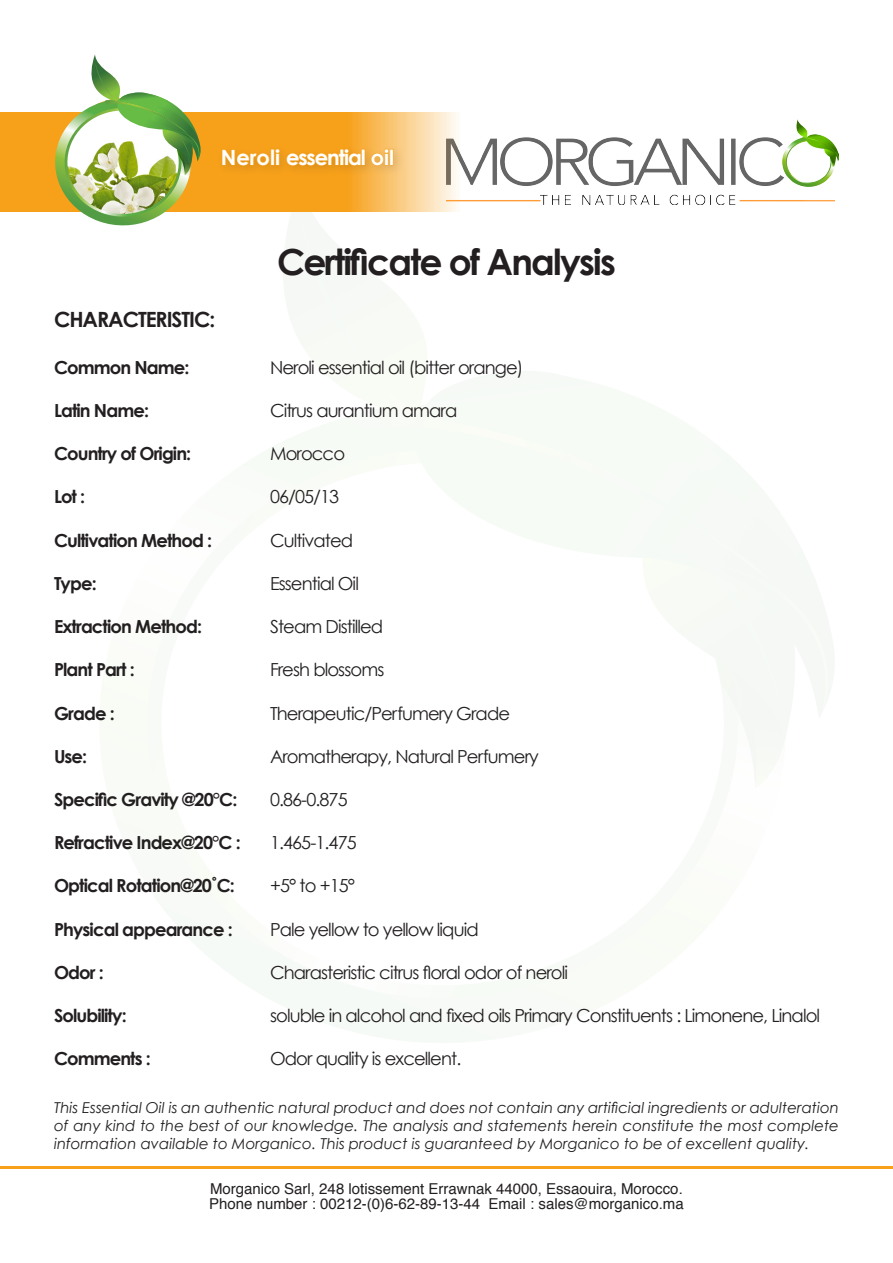
<style>
.page{position:relative;width:893px;height:1263px;background:#fff}
.page>*{position:absolute;margin:0;border:0;box-sizing:border-box;transform-origin:0 0}
.t1{font:700 36px "Century Gothic";letter-spacing:-.05em;color:#231f20}
.t2{font:700 21px "Century Gothic";letter-spacing:-.05em;color:#fff}
.t3{font:700 21px "Century Gothic";letter-spacing:-.05em;color:#231f20}
.t4{font:18px "Century Gothic";letter-spacing:-.05em;color:#231f20}
.t5{font:700 18px "Century Gothic";letter-spacing:-.05em;color:#231f20}
.t6{font:italic 15px/18px "Century Gothic";color:#231f20;text-align:justify}
.t7{font:15px "Helvetica";color:#231f20}
</style>
<div class="page">
<svg style="left:262px;top:211px;width:189px;height:1px"></svg>
<img style="left:459px;top:120px;width:380px;height:84px">
<svg style="left:0;top:112px;width:459px;height:99px;background:#f6b246"></svg>
<div style="left:217px;top:144px;width:188px;height:33px;background:#231f20;opacity:.15"></div>
<svg style="left:222px;top:148px;width:58px;height:18px"></svg>
<svg style="left:286px;top:148px;width:75px;height:18px"></svg>
<div style="left:362px;top:149px;width:3px;height:16px;border:1px solid #f7a11a"></div>
<svg style="left:371px;top:148px;width:18px;height:18px"></svg>
<div style="left:390px;top:149px;width:3px;height:16px;border:1px solid #f7a11a"></div>
<svg style="left:46px;top:54px;width:155px;height:172px"></svg>
<hr style="left:0;top:1166px;width:893px;height:2px;background:#f7a11a">
<p class="t2" style="left:221px;top:144px;width:175px">Neroli essential oil</p>
<p class="t1" style="left:277px;top:239px;width:340px">Certificate of Analysis</p>
<p class="t3" style="left:54px;top:306px;width:163px">CHARACTERISTIC:</p>
<p class="t5" style="left:54px;top:356px;width:137px">Common Name:</p>
<p class="t4" style="left:270px;top:356px;width:255px">Neroli essential oil (bitter orange)</p>
<p class="t5" style="left:54px;top:399px;width:97px">Latin Name:</p>
<p class="t4" style="left:270px;top:400px;width:189px">Citrus aurantium amara</p>
<p class="t5" style="left:54px;top:442px;width:139px">Country of Origin:</p>
<p class="t4" style="left:270px;top:443px;width:77px">Morocco</p>
<p class="t5" style="left:54px;top:486px;width:33px">Lot :</p>
<p class="t4" style="left:270px;top:486px;width:71px">06/05/13</p>
<p class="t5" style="left:54px;top:529px;width:160px">Cultivation Method :</p>
<p class="t4" style="left:270px;top:529px;width:85px">Cultivated</p>
<p class="t5" style="left:54px;top:572px;width:44px">Type:</p>
<p class="t4" style="left:270px;top:572px;width:90px">Essential Oil</p>
<p class="t5" style="left:54px;top:615px;width:150px">Extraction Method:</p>
<p class="t4" style="left:270px;top:616px;width:115px">Steam Distilled</p>
<p class="t5" style="left:54px;top:658px;width:82px">Plant Part :</p>
<p class="t4" style="left:270px;top:659px;width:116px">Fresh blossoms</p>
<p class="t5" style="left:54px;top:702px;width:62px">Grade :</p>
<p class="t4" style="left:270px;top:702px;width:242px">Therapeutic/Perfumery Grade</p>
<p class="t5" style="left:54px;top:745px;width:35px">Use:</p>
<p class="t4" style="left:270px;top:745px;width:270px">Aromatherapy, Natural Perfumery</p>
<p class="t5" style="left:54px;top:788px;width:185px">Specific Gravity @20°C:</p>
<p class="t4" style="left:270px;top:788px;width:79px">0.86-0.875</p>
<p class="t5" style="left:54px;top:831px;width:188px">Refractive Index@20°C :</p>
<p class="t4" style="left:270px;top:832px;width:88px">1.465-1.475</p>
<p class="t5" style="left:54px;top:874px;width:182px">Optical Rotation@20˚C:</p>
<p class="t4" style="left:270px;top:875px;width:86px">+5° to +15°</p>
<p class="t5" style="left:54px;top:918px;width:180px">Physical appearance :</p>
<p class="t4" style="left:270px;top:918px;width:210px">Pale yellow to yellow liquid</p>
<p class="t5" style="left:54px;top:961px;width:51px">Odor :</p>
<p class="t4" style="left:270px;top:961px;width:300px">Charasteristic citrus floral odor of neroli</p>
<p class="t5" style="left:54px;top:1004px;width:74px">Solubility:</p>
<p class="t4" style="left:270px;top:1004px;width:552px">soluble in alcohol and fixed oils Primary Constituents : Limonene, Linalol</p>
<p class="t5" style="left:54px;top:1047px;width:99px">Comments :</p>
<p class="t4" style="left:270px;top:1048px;width:193px">Odor quality is excellent.</p>
<p class="t6" style="left:54px;top:1098px;width:786px">This Essential Oil is an authentic natural product and does not contain any artificial ingredients or adulteration of any kind to the best of our knowledge. The analysis and statements herein constitute the most complete information available to Morganico. This product is guaranteed by Morganico to be of excellent quality.</p>
<p class="t7" style="left:210px;top:1177px;width:474px">Morganico Sarl, 248 lotissement Errawnak 44000, Essaouira, Morocco.</p>
<p class="t7" style="left:209px;top:1192px;width:476px">Phone number : 00212-(0)6-62-89-13-44 Email : sales@morganico.ma</p>
</div>
